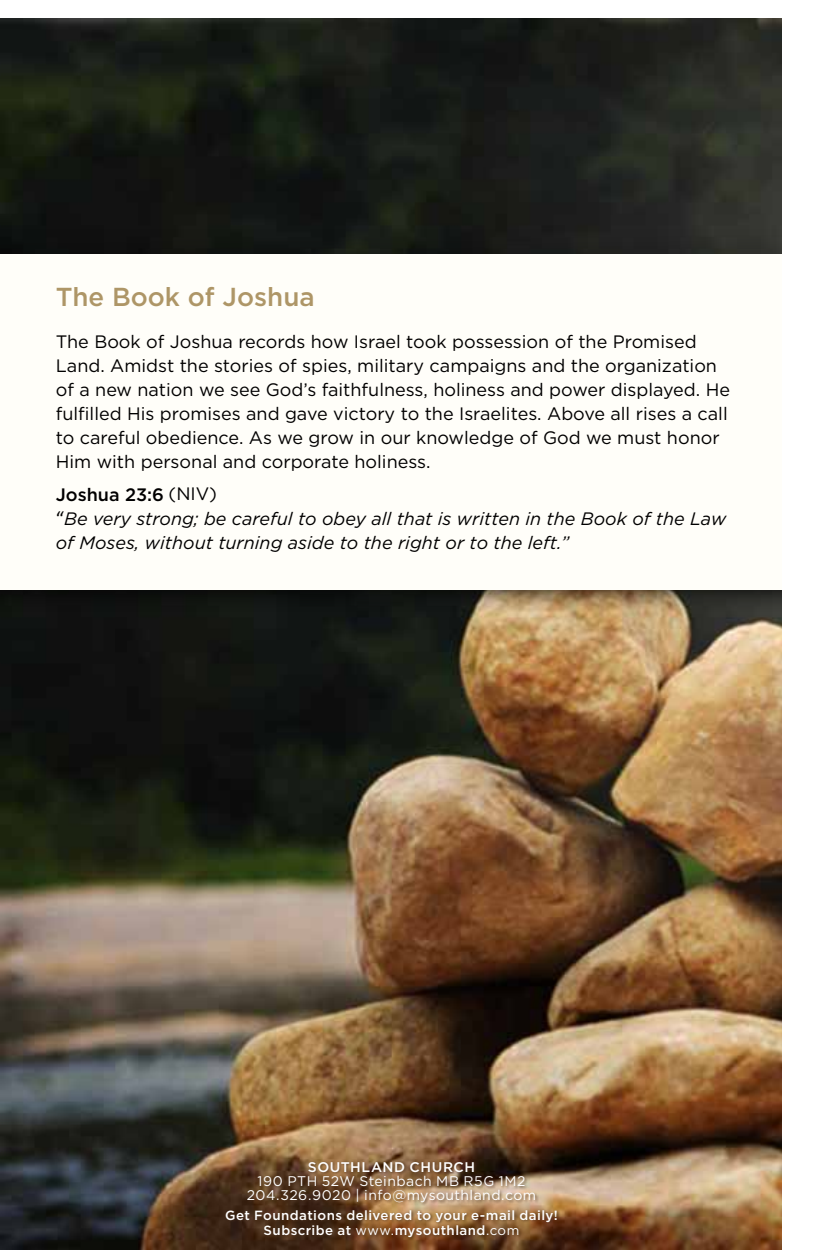
<style>
.page{position:relative;width:828px;height:1260px;background:#fff}
.page>*{position:absolute;margin:0;border:0;box-sizing:border-box;transform-origin:0 0}
.t1{font:500 26px "Gotham";color:#ae9667}
.t2{font:18px/24px "Gotham";color:#000}
.t3{font:italic 18px/24px "Gotham";color:#000}
.t4{font:14px/14px "Gotham";letter-spacing:.03em;color:#fff;text-align:center}
.t5{font:500 14px "Gotham";letter-spacing:.04em;color:#fff}
.t6{font:500 13.4px/15.2px "Gotham";letter-spacing:.03em;color:#fff;text-align:center}
.s1{font-weight:500;font-style:normal}
.s2{font-style:normal}
.s3{font-family:"Calibri";font-style:normal;font-size:20px}
.s4{font-weight:400}
</style>
<div class="page">
<img style="left:0;top:18px;width:782px;height:1231px">
<div style="left:0;top:489px;width:828px;height:124px;background:#000;opacity:.75"></div>
<div style="left:0;top:226px;width:828px;height:124px;background:#000;opacity:.17"></div>
<div style="left:0;top:255px;width:799px;height:335px;background:#fffef9"></div>
<div style="left:782px;top:0;width:46px;height:1260px;background:#fff"></div>
<div style="left:246px;top:1160px;width:293px;height:46px;background:#4c311e;opacity:.75"></div>
<div style="left:224px;top:1209px;width:336px;height:32px;background:#4c311e;opacity:.75"></div>
<h1 class="t1" style="left:56px;top:280px;width:260px">The Book of Joshua</h1>
<p class="t2" style="left:56px;top:329px;width:676px">The Book of Joshua records how Israel took possession of the Promised Land. Amidst the stories of spies, military campaigns and the organization of a new nation we see God’s faithfulness, holiness and power displayed. He fulfilled His promises and gave victory to the Israelites. Above all rises a call to careful obedience. As we grow in our knowledge of God we must honor Him with personal and corporate holiness.</p>
<p class="t3" style="left:56px;top:482px;width:672px"><span class="s1">Joshua 23:6</span> <span class="s2">(NIV)<br></span><span class="s3">“</span>Be very strong; be careful to obey all that is written in the Book of the Law of Moses, without turning aside to the right or to the left.”</p>
<p class="t5" style="left:308px;top:1158px;width:169px">Southland Church</p>
<p class="t4" style="left:247px;top:1174px;width:291px">190 PTH 52W Steinbach MB R5G 1M2<br>204.326.9020 | info@mysouthland.com</p>
<p class="t6" style="left:225px;top:1208px;width:334px">Get Foundations delivered to your e-mail daily!<br>Subscribe at <span class="s4">www.</span>mysouthland<span class="s4">.com</span></p>
</div>
